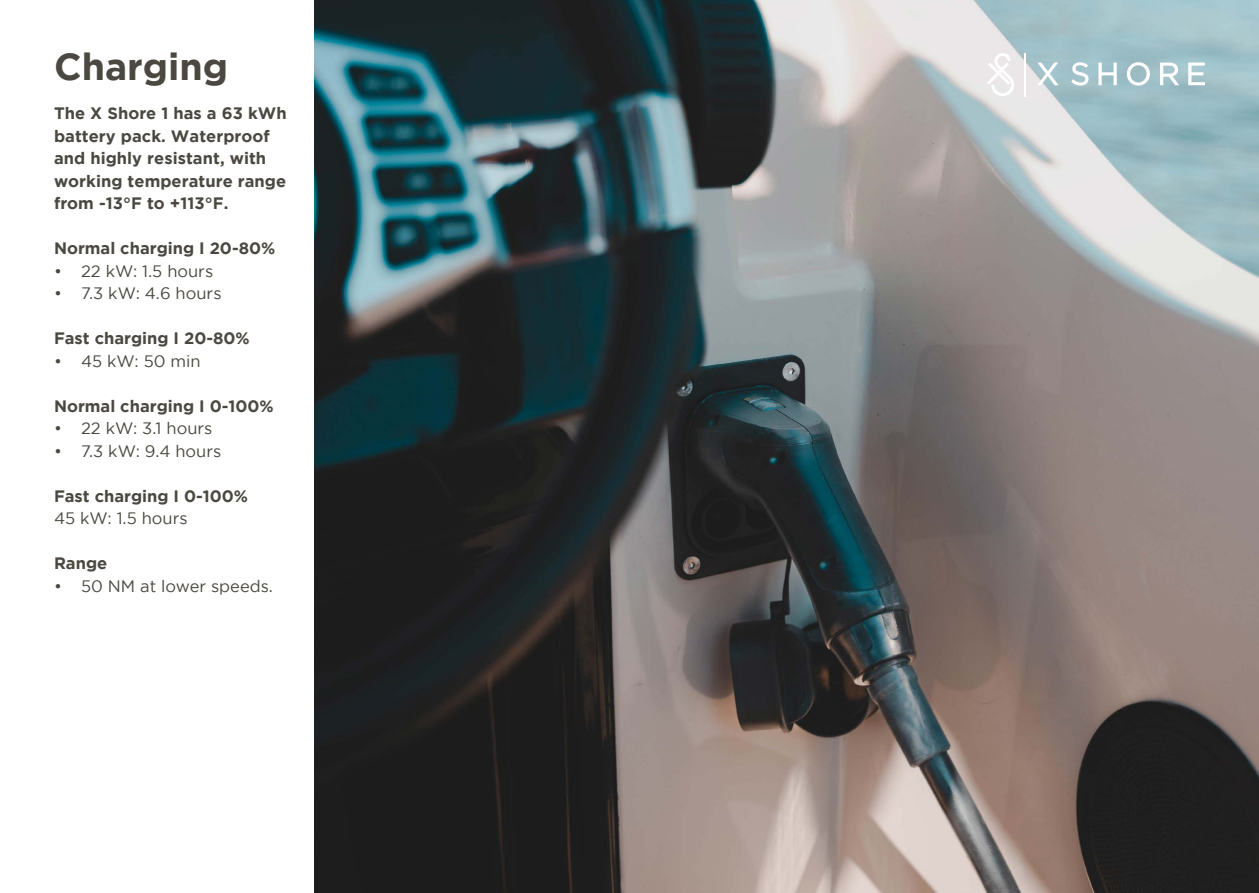
<style>
.page{position:relative;width:1259px;height:893px;background:#fff}
.page>*{position:absolute;margin:0;border:0;box-sizing:border-box;transform-origin:0 0}
.t1{font:700 37.5px "Gotham";color:#4a4840}
.t2{font:700 16.5px/22.5px "Gotham";letter-spacing:.005em;color:#4a4840}
.t3{font:16.5px "Gotham";color:#4a4840}
</style>
<div class="page">
<img style="left:315px;top:0;width:944px;height:893px">
<svg style="left:1037px;top:63px;width:21px;height:22px"></svg>
<svg style="left:1071px;top:62px;width:17px;height:24px"></svg>
<svg style="left:1098px;top:63px;width:18px;height:22px"></svg>
<svg style="left:1126px;top:62px;width:24px;height:24px"></svg>
<svg style="left:1160px;top:63px;width:19px;height:22px"></svg>
<svg style="left:1188px;top:63px;width:17px;height:22px"></svg>
<svg style="left:986px;top:53px;width:28px;height:43px"></svg>
<hr style="left:1025px;top:53px;width:1px;height:43px;background:#fff">
<p class="t1" style="left:54px;top:45px;width:176px">Charging</p>
<p class="t2" style="left:54px;top:102px;width:234px">The X Shore 1 has a 63 kWh battery pack. Waterproof and highly resistant, with working temperature range from -13°F to +113°F.</p>
<p class="t2" style="left:54px;top:237px;width:223px">Normal charging I 20-80%</p>
<p class="t3" style="left:54px;top:262px;width:161px">• 22 kW: 1.5 hours</p>
<p class="t3" style="left:54px;top:284px;width:169px">• 7.3 kW: 4.6 hours</p>
<p class="t2" style="left:54px;top:327px;width:197px">Fast charging I 20-80%</p>
<p class="t3" style="left:54px;top:352px;width:148px">• 45 kW: 50 min</p>
<p class="t2" style="left:54px;top:394px;width:221px">Normal charging I 0-100%</p>
<p class="t3" style="left:54px;top:419px;width:160px">• 22 kW: 3.1 hours</p>
<p class="t3" style="left:54px;top:442px;width:169px">• 7.3 kW: 9.4 hours</p>
<p class="t2" style="left:54px;top:484px;width:196px">Fast charging I 0-100%</p>
<p class="t3" style="left:54px;top:509px;width:135px">45 kW: 1.5 hours</p>
<p class="t2" style="left:54px;top:552px;width:55px">Range</p>
<p class="t3" style="left:54px;top:577px;width:220px">• 50 NM at lower speeds.</p>
</div>
